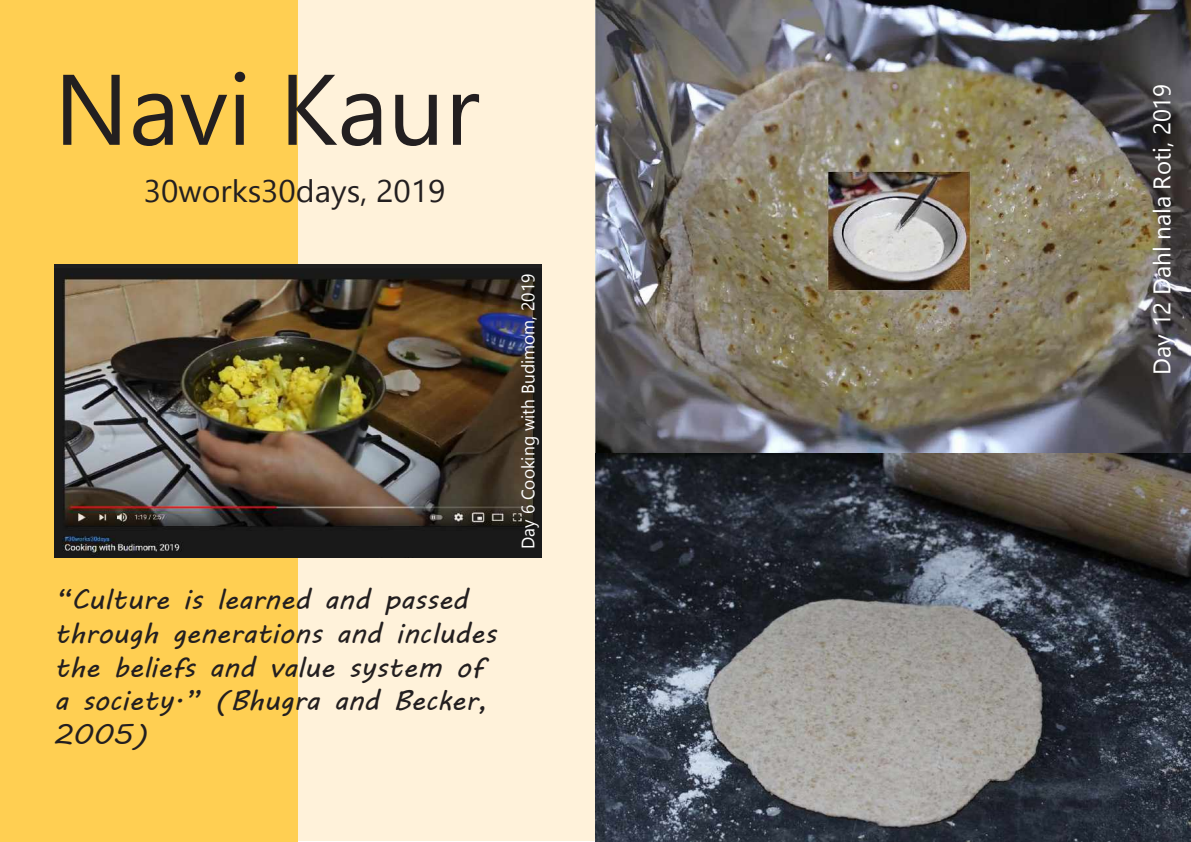
<style>
.page{position:relative;width:1191px;height:842px;background:#fff}
.page>*{position:absolute;margin:0;border:0;box-sizing:border-box;transform-origin:0 0}
.t1{font:100px "Gadugi";color:#231f20}
.t2{font:31.1px "Gadugi";color:#231f20}
.t3{font:28px/33.5px "MV Boli";color:#231f20}
.t4{font:24px "Gadugi";color:#fff}
.t5{font:18px "Gadugi";color:#fff}
</style>
<div class="page">
<div style="left:0;top:0;width:1190px;height:841px;background:#fff2da"></div>
<div style="left:0;top:0;width:298px;height:842px;background:#ffcf52"></div>
<img style="left:595px;top:0;width:596px;height:471px">
<img style="left:54px;top:264px;width:487px;height:293px">
<img style="left:595px;top:453px;width:595px;height:388px">
<h1 class="t1" style="left:54px;top:49px;width:427px">Navi Kaur</h1>
<p class="t2" style="left:144px;top:172px;width:303px">30works30days, 2019</p>
<p class="t3" style="left:54px;top:582px;width:444px">“Culture is learned and passed through generations and includes the beliefs and value system of a society.” (Bhugra and Becker,<br>2005)</p>
<p class="t5" style="left:517px;top:549px;width:277px;rotate:-90deg">Day 6 Cooking with Budimom, 2019</p>
<p class="t4" style="left:1147px;top:375px;width:292px;rotate:-90deg">Day 12 Dahl nala Roti, 2019</p>
</div>
